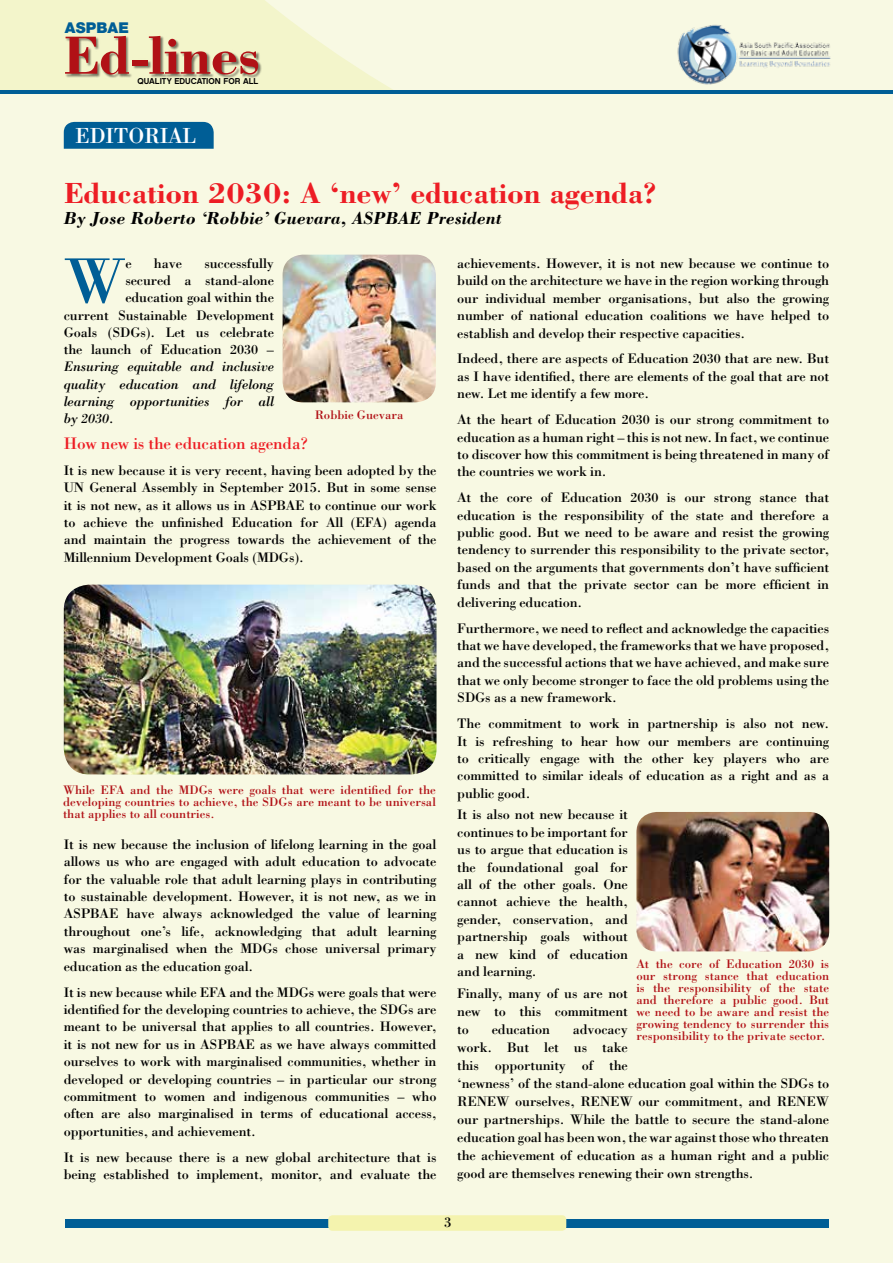
<style>
.page{position:relative;width:893px;height:1263px;background:#fff}
.page>*{position:absolute;margin:0;border:0;box-sizing:border-box;transform-origin:0 0}
.t1{font:65.85px "Bodoni";color:#005e96}
.t2{font:700 55.35px "Bodoni";color:#b11116}
.t3{font:700 30px "Bodoni";color:#ed1d24}
.t4{font:22.5px "Bodoni";letter-spacing:-.01em;color:#fff}
.t5{font:italic 700 18px "Bodoni";color:#000}
.t6{font:17.25px "Bodoni";letter-spacing:-.01em;color:#ed1d24}
.t7{font:15px "Bodoni";color:#000}
.t8{font:900 14.85px "Helvetica Neue";letter-spacing:.005em;color:#005e96}
.t9{font:14.25px/17.4px "Bodoni";letter-spacing:-.01em;color:#000;text-align:justify}
.t10{font:italic 14.25px/17.2px "Bodoni";letter-spacing:-.01em;color:#000;text-align:justify}
.t11{font:12.75px/12px "Bodoni";color:#b11116;text-align:justify}
.t12{font:8.55px "Chalet New York Nineteen Sixty";color:#000}
</style>
<div class="page">
<div style="left:0;top:71px;width:893px;height:1192px;background:#f8f9e3"></div>
<svg style="left:0;top:89px;width:893px;height:5px;background:#317ca3"></svg>
<svg style="left:0;top:0;width:893px;height:89px;background:#f6f7da"></svg>
<div style="left:65px;top:1219px;width:764px;height:8px;background:#005e96"></div>
<div style="left:328px;top:1215px;width:238px;height:16px;background:#f4f3ae;border-radius:4px"></div>
<div style="left:64px;top:122px;width:150px;height:27px;background:#005e96"></div>
<img style="left:283px;top:255px;width:153px;height:147px">
<div style="left:65px;top:36px;width:197px;height:43px;background:#000;opacity:.5"></div>
<img style="left:673px;top:19px;width:162px;height:68px">
<img style="left:64px;top:585px;width:372px;height:189px">
<img style="left:636px;top:812px;width:193px;height:139px">
<p class="t8" style="left:65px;top:18px;width:65px">ASPBAE</p>
<h2 class="t2" style="left:63px;top:21px;width:199px">Ed-lines</h2>
<p class="t12" style="left:138px;top:76px;width:122px">QUALITY EDUCATION FOR ALL</p>
<h3 class="t4" style="left:75px;top:122px;width:122px">EDITORIAL</h3>
<h3 class="t3" style="left:64px;top:174px;width:594px">Education 2030: A ‘new’ education agenda?</h3>
<p class="t5" style="left:64px;top:207px;width:440px">By Jose Roberto ‘Robbie’ Guevara, ASPBAE President</p>
<p class="t9" style="left:64px;top:254px;width:212px;text-align:right">successfully<br>secured a stand-alone education goal within the<br>current Sustainable Development<br>Goals (SDGs). Let us celebrate the launch of Education 2030 –</p>
<p class="t10" style="left:64px;top:358px;width:212px">Ensuring equitable and inclusive quality education and lifelong learning opportunities for all by 2030.</p>
<p class="t6" style="left:64px;top:433px;width:246px">How new is the education agenda?</p>
<p class="t9" style="left:64px;top:461px;width:374px">It is new because it is very recent, having been adopted by the UN General Assembly in September 2015. But in some sense it is not new, as it allows us in ASPBAE to continue our work to achieve the unfinished Education for All (EFA) agenda and maintain the progress towards the achievement of the Millennium Development Goals (MDGs).</p>
<h1 class="t1" style="left:64px;top:241px;width:64px">W</h1>
<p class="t9" style="left:125px;top:254px;width:8px">e</p>
<p class="t9" style="left:154px;top:254px;width:30px">have</p>
<p class="t11" style="left:315px;top:409px;width:90px">Robbie Guevara</p>
<p class="t11" style="left:63px;top:784px;width:374px">While EFA and the MDGs were goals that were identified for the developing countries to achieve, the SDGs are meant to be universal that applies to all countries.</p>
<p class="t9" style="left:64px;top:835px;width:374px">It is new because the inclusion of lifelong learning in the goal allows us who are engaged with adult education to advocate for the valuable role that adult learning plays in contributing to sustainable development. However, it is not new, as we in ASPBAE have always acknowledged the value of learning throughout one’s life, acknowledging that adult learning was marginalised when the MDGs chose universal primary education as the education goal.</p>
<p class="t9" style="left:64px;top:983px;width:374px">It is new because while EFA and the MDGs were goals that were identified for the developing countries to achieve, the SDGs are meant to be universal that applies to all countries. However, it is not new for us in ASPBAE as we have always committed ourselves to work with marginalised communities, whether in developed or developing countries – in particular our strong commitment to women and indigenous communities – who often are also marginalised in terms of educational access, opportunities, and achievement.</p>
<p class="t9" style="left:64px;top:1148px;width:374px">It is new because there is a new global architecture that is being established to implement, monitor, and evaluate the</p>
<p class="t9" style="left:457px;top:254px;width:373px">achievements. However, it is not new because we continue to build on the architecture we have in the region working through our individual member organisations, but also the growing number of national education coalitions we have helped to establish and develop their respective capacities.</p>
<p class="t9" style="left:457px;top:350px;width:373px">Indeed, there are aspects of Education 2030 that are new. But as I have identified, there are elements of the goal that are not new. Let me identify a few more.</p>
<p class="t9" style="left:457px;top:410px;width:373px">At the heart of Education 2030 is our strong commitment to education as a human right – this is not new. In fact, we continue to discover how this commitment is being threatened in many of the countries we work in.</p>
<p class="t9" style="left:457px;top:489px;width:373px">At the core of Education 2030 is our strong stance that education is the responsibility of the state and therefore a public good. But we need to be aware and resist the growing tendency to surrender this responsibility to the private sector, based on the arguments that governments don’t have sufficient funds and that the private sector can be more efficient in delivering education.</p>
<p class="t9" style="left:457px;top:619px;width:373px">Furthermore, we need to reflect and acknowledge the capacities that we have developed, the frameworks that we have proposed, and the successful actions that we have achieved, and make sure that we only become stronger to face the old problems using the SDGs as a new framework.</p>
<p class="t9" style="left:457px;top:714px;width:373px">The commitment to work in partnership is also not new.<br>It is refreshing to hear how our members are continuing to critically engage with the other key players who are committed to similar ideals of education as a right and as a public good.</p>
<p class="t9" style="left:457px;top:806px;width:172px">It is also not new because it continues to be important for us to argue that education is the foundational goal for all of the other goals. One cannot achieve the health, gender, conservation, and partnership goals without a new kind of education and learning.</p>
<p class="t9" style="left:457px;top:984px;width:172px;line-height:18px">Finally, many of us are not new to this commitment to</p>
<p class="t11" style="left:636px;top:958px;width:194px">At the core of Education 2030 is our strong stance that education is the responsibility of the state and therefore a public good. But we need to be aware and resist the growing tendency to surrender this responsibility to the private sector.</p>
<p class="t9" style="left:457px;top:1020px;width:373px;line-height:18px;text-align:left;text-indent:115px">advocacy<br>work. But let us take<br>this opportunity of the<br>‘newness’ of the stand-alone education goal within the SDGs to RENEW ourselves, RENEW our commitment, and RENEW our partnerships. While the battle to secure the stand-alone education goal has been won, the war against those who threaten the achievement of education as a human right and a public good are themselves renewing their own strengths.</p>
<p class="t9" style="left:492px;top:1020px;width:60px">education</p>
<p class="t7" style="left:444px;top:1213px;width:9px">3</p>
</div>
